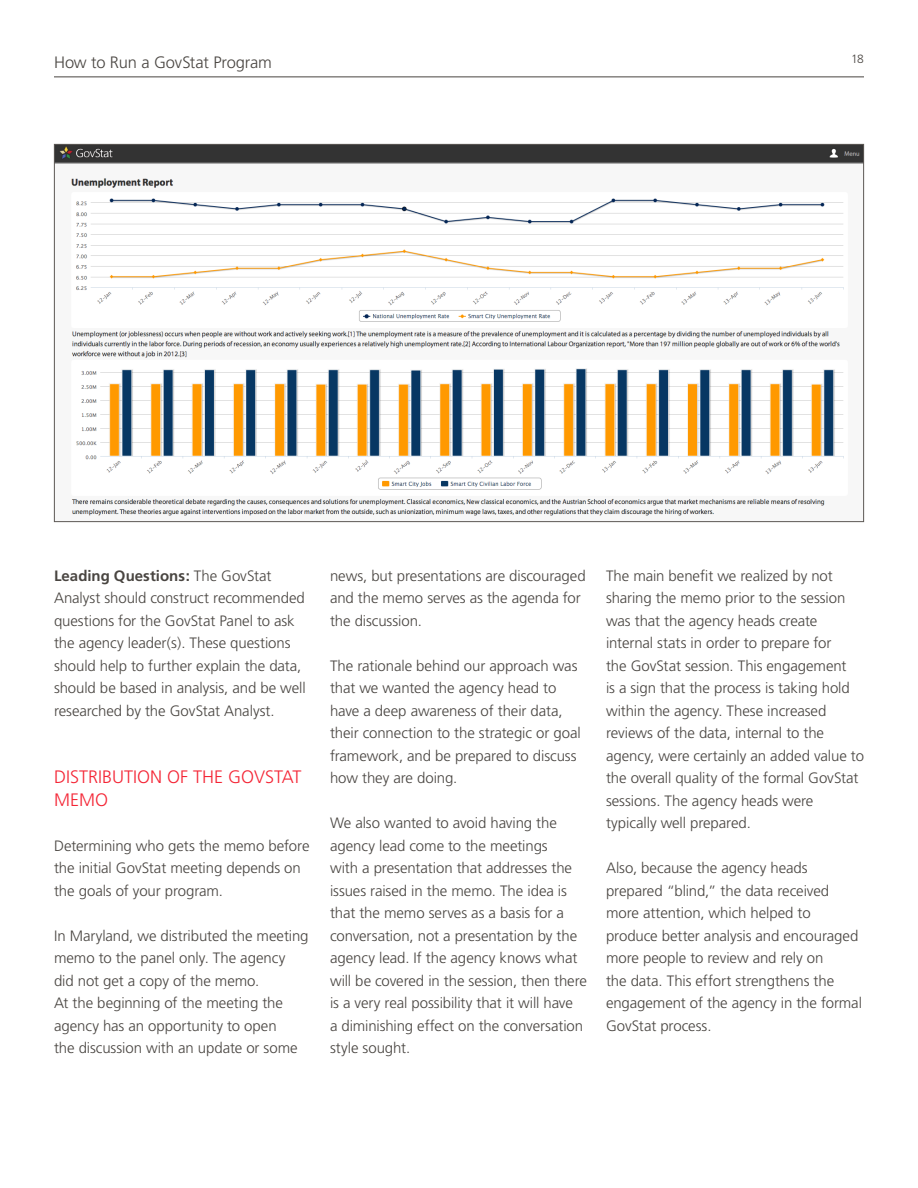
<style>
.page{position:relative;width:918px;height:1188px;background:#fff}
.page>*{position:absolute;margin:0;border:0;box-sizing:border-box;transform-origin:0 0}
.t1{font:300 18px "Frutiger";color:#f42535}
.t2{font:300 16.5px "Frutiger";letter-spacing:-.015em;color:#494541}
.t3{font:300 15px/22.5px "Frutiger";letter-spacing:-.005em;color:#494541}
.t4{font:300 12px "Frutiger";color:#494541}
.s1{font-weight:700}
</style>
<div class="page">
<img style="left:56px;top:146px;width:806px;height:370px">
<hr style="left:54px;top:76px;width:810px;height:1px;background:#494541">
<p class="t2" style="left:54px;top:52px;width:219px">How to Run a GovStat Program</p>
<p class="t4" style="left:851px;top:52px;width:14px">18</p>
<p class="t3" style="left:54px;top:564px;width:253px"><span class="s1">Leading Questions:</span> The GovStat Analyst should construct recommended questions for the GovStat Panel to ask the agency leader(s). These questions should help to further explain the data, should be based in analysis, and be well researched by the GovStat Analyst.</p>
<p class="t1" style="left:54px;top:767px;width:10px">Distributi</p>
<p class="t1" style="left:137px;top:767px;width:148px">on of th e GovStat</p>
<p class="t1" style="left:54px;top:789px;width:55px">Memo</p>
<p class="t3" style="left:54px;top:834px;width:257px">Determining who gets the memo before the initial GovStat meeting depends on the goals of your program.</p>
<p class="t3" style="left:54px;top:924px;width:256px">In Maryland, we distributed the meeting memo to the panel only. The agency did not get a copy of the memo.<br>At the beginning of the meeting the agency has an opportunity to open<br>the discussion with an update or some</p>
<p class="t3" style="left:330px;top:564px;width:257px">news, but presentations are discouraged and the memo serves as the agenda for the discussion.</p>
<p class="t3" style="left:330px;top:654px;width:252px">The rationale behind our approach was that we wanted the agency head to have a deep awareness of their data, their connection to the strategic or goal framework, and be prepared to discuss how they are doing.</p>
<p class="t3" style="left:330px;top:812px;width:259px">We also wanted to avoid having the agency lead come to the meetings<br>with a presentation that addresses the issues raised in the memo. The idea is that the memo serves as a basis for a conversation, not a presentation by the agency lead. If the agency knows what will be covered in the session, then there is a very real possibility that it will have<br>a diminishing effect on the conversation style sought.</p>
<p class="t3" style="left:606px;top:564px;width:260px">The main benefit we realized by not sharing the memo prior to the session was that the agency heads create internal stats in order to prepare for<br>the GovStat session. This engagement<br>is a sign that the process is taking hold within the agency. These increased reviews of the data, internal to the agency, were certainly an added value to the overall quality of the formal GovStat sessions. The agency heads were typically well prepared.</p>
<p class="t3" style="left:606px;top:857px;width:258px">Also, because the agency heads prepared “blind,” the data received more attention, which helped to produce better analysis and encouraged more people to review and rely on<br>the data. This effort strengthens the engagement of the agency in the formal GovStat process.</p>
</div>
